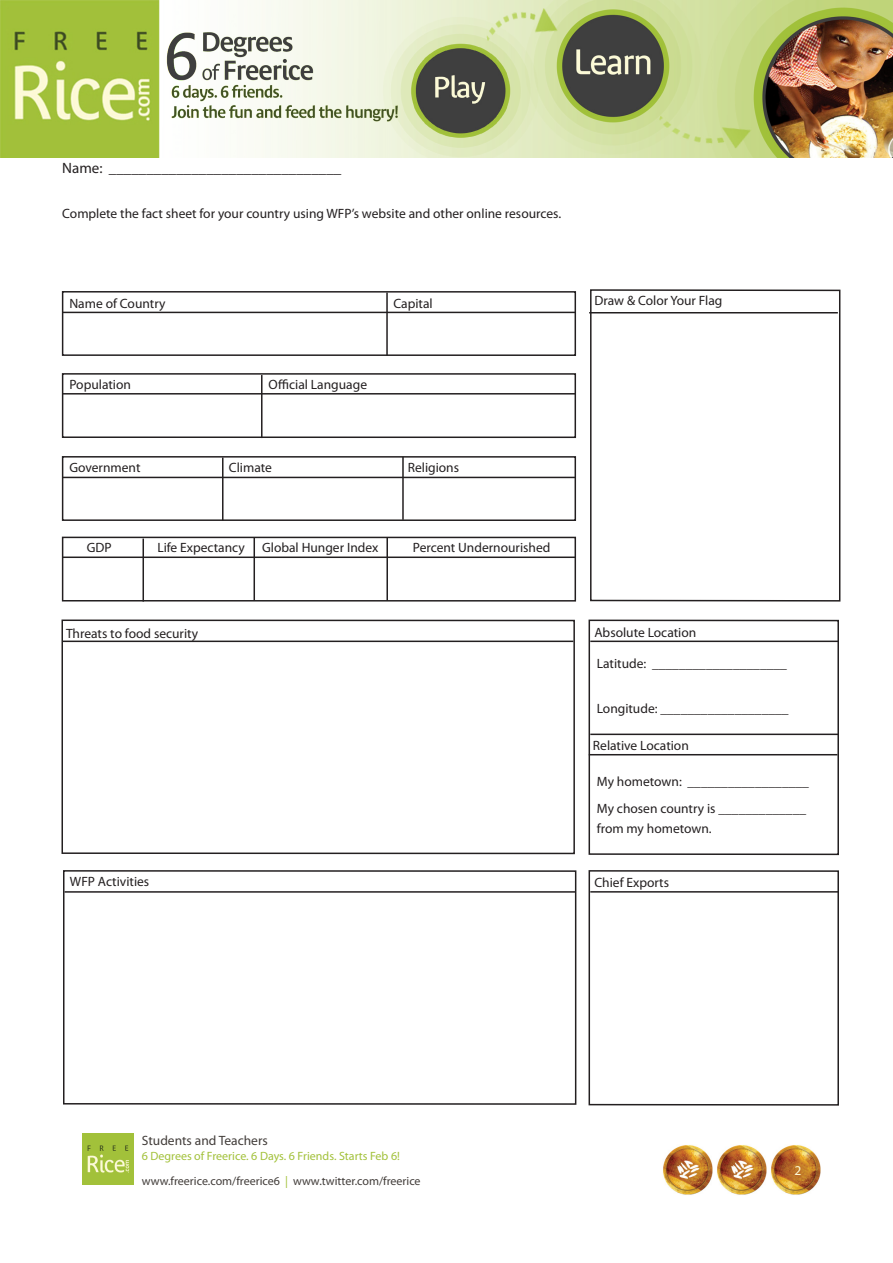
<style>
.page{position:relative;width:893px;height:1263px;background:#fff}
.page>*{position:absolute;margin:0;border:0;box-sizing:border-box;transform-origin:0 0}
.BodyText{font:15px "Myriad Pro";color:#231f20}
.BodyText-2{font:13.5px/19.5px "Myriad Pro";color:#231f20}
.Page_footer_copyrigh{font:13.5px "Myriad Pro";color:#423d3a}
.page-number{font:13.5px "Myriad Pro";color:#fcfad8}
.Page_footer_WFP_text{font:12px "Myriad Pro";color:#423d3a}
.Page_footer_WFP_text-2{font:12px "Myriad Pro";color:#a2c13a}
.s1{color:#a2c13a}
</style>
<div class="page">
<img style="left:771px;top:1145px;width:50px;height:50px">
<img style="left:83px;top:1134px;width:50px;height:50px">
<img style="left:717px;top:1145px;width:50px;height:50px">
<img style="left:663px;top:1145px;width:50px;height:50px">
<img style="left:0;top:0;width:893px;height:157px">
<div style="left:590px;top:289px;width:250px;height:312px;border:2px solid #231f20"></div>
<div style="left:62px;top:291px;width:514px;height:65px;border:2px solid #231f20"></div>
<hr style="left:63px;top:312px;width:512px;height:1px;background:#231f20">
<hr style="left:386px;top:293px;width:2px;height:63px;background:#231f20">
<div style="left:62px;top:373px;width:514px;height:65px;border:2px solid #231f20"></div>
<hr style="left:261px;top:375px;width:1px;height:63px;background:#231f20">
<div style="left:588px;top:620px;width:251px;height:235px;border:2px solid #231f20"></div>
<hr style="left:589px;top:754px;width:248px;height:1px;background:#231f20">
<hr style="left:590px;top:734px;width:249px;height:1px;background:#231f20">
<div style="left:62px;top:537px;width:514px;height:65px;border:2px solid #231f20"></div>
<hr style="left:254px;top:538px;width:1px;height:63px;background:#231f20">
<hr style="left:142px;top:539px;width:2px;height:63px;background:#231f20">
<hr style="left:386px;top:538px;width:2px;height:63px;background:#231f20">
<div style="left:62px;top:619px;width:513px;height:235px;border:2px solid #231f20"></div>
<hr style="left:63px;top:641px;width:510px;height:1px;background:#231f20">
<div style="left:63px;top:870px;width:513px;height:235px;border:2px solid #231f20"></div>
<hr style="left:64px;top:891px;width:512px;height:2px;background:#231f20">
<div style="left:588px;top:870px;width:251px;height:235px;border:2px solid #231f20"></div>
<hr style="left:590px;top:891px;width:249px;height:2px;background:#231f20">
<hr style="left:63px;top:556px;width:512px;height:2px;background:#231f20">
<hr style="left:589px;top:312px;width:249px;height:1px;background:#231f20">
<hr style="left:63px;top:393px;width:512px;height:2px;background:#231f20">
<hr style="left:590px;top:641px;width:249px;height:1px;background:#231f20">
<div style="left:62px;top:456px;width:514px;height:65px;border:2px solid #231f20"></div>
<hr style="left:63px;top:477px;width:512px;height:1px;background:#231f20">
<hr style="left:222px;top:458px;width:2px;height:63px;background:#231f20">
<hr style="left:402px;top:457px;width:2px;height:63px;background:#231f20">
<p class="BodyText" style="left:62px;top:159px;width:281px">Name: _______________________________</p>
<p class="BodyText-2" style="left:62px;top:203px;width:500px">Complete the fact sheet for your country using WFP’s website and other online resources.</p>
<p class="BodyText-2" style="left:69px;top:293px;width:98px">Name of Country</p>
<p class="BodyText-2" style="left:393px;top:293px;width:41px">Capital</p>
<p class="BodyText-2" style="left:594px;top:291px;width:129px">Draw &amp; Color Your Flag</p>
<p class="BodyText-2" style="left:69px;top:375px;width:63px">Population</p>
<p class="BodyText-2" style="left:269px;top:375px;width:100px">Official Language</p>
<p class="BodyText-2" style="left:69px;top:458px;width:73px">Government</p>
<p class="BodyText-2" style="left:229px;top:458px;width:45px">Climate</p>
<p class="BodyText-2" style="left:408px;top:458px;width:53px">Religions</p>
<p class="BodyText-2" style="left:87px;top:538px;width:26px">GDP</p>
<p class="BodyText-2" style="left:157px;top:538px;width:89px">Life Expectancy</p>
<p class="BodyText-2" style="left:262px;top:538px;width:118px">Global Hunger Index</p>
<p class="BodyText-2" style="left:413px;top:538px;width:139px">Percent Undernourished</p>
<p class="BodyText-2" style="left:66px;top:623px;width:134px">Threats to food security</p>
<p class="BodyText-2" style="left:594px;top:622px;width:103px">Absolute Location</p>
<p class="BodyText-2" style="left:597px;top:654px;width:192px">Latitude: ____________________</p>
<p class="BodyText-2" style="left:597px;top:699px;width:193px">Longitude: ___________________</p>
<p class="BodyText-2" style="left:593px;top:736px;width:97px">Relative Location</p>
<p class="BodyText-2" style="left:597px;top:772px;width:214px">My hometown: __________________</p>
<p class="BodyText-2" style="left:597px;top:799px;width:211px">My chosen country is _____________ from my hometown.</p>
<p class="BodyText-2" style="left:70px;top:872px;width:81px">WFP Activities</p>
<p class="BodyText-2" style="left:594px;top:873px;width:76px">Chief Exports</p>
<p class="Page_footer_copyrigh" style="left:142px;top:1132px;width:128px">Students and Teachers</p>
<p class="Page_footer_WFP_text-2" style="left:142px;top:1148px;width:260px">6 Degrees of Freerice. 6 Days. 6 Friends. Starts Feb 6!</p>
<p class="Page_footer_WFP_text" style="left:142px;top:1174px;width:280px">www.freerice.com/freerice6 <span class="s1">|</span> www.twitter.com/freerice</p>
<p class="page-number" style="left:794px;top:1162px;width:8px">2</p>
</div>
